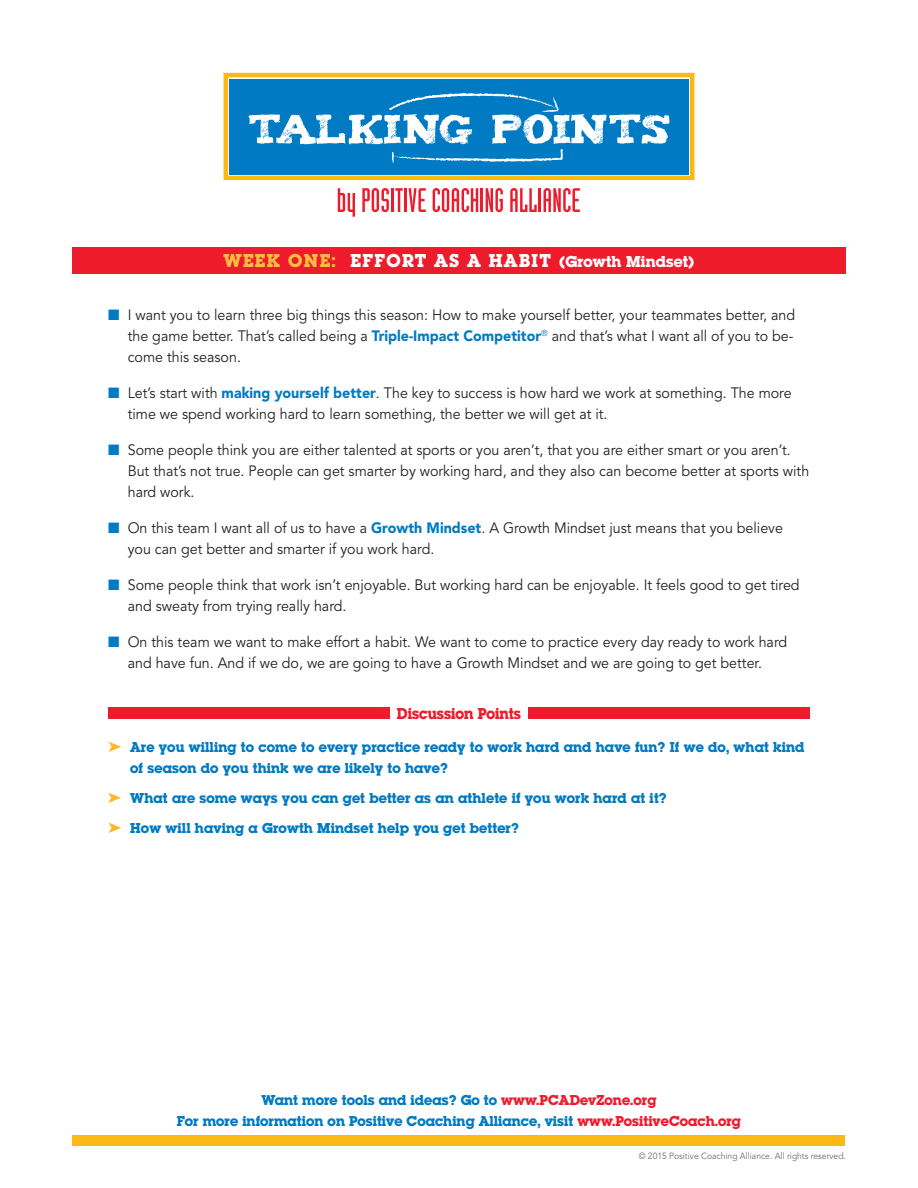
<style>
.page{position:relative;width:918px;height:1188px;background:#fff}
.page>*{position:absolute;margin:0;border:0;box-sizing:border-box;transform-origin:0 0}
.t1{font:16.5px "Lubalin Graph Bld";letter-spacing:.01em;color:#fff}
.t2{font:16.5px "Lubalin Graph Bld";color:#ee1b2c;scale:.95 1}
.t3{font:15px/21px "Avenir";color:#231f20;scale:.95 1}
.t4{font:15px/21px "Lubalin Graph Bld";letter-spacing:.01em;color:#007ac2}
.t5{font:9px "Avenir";color:#6c6d70;scale:.95 1}
.s1{font-size:19.5px;color:#febf41}
.s2{font-size:19.5px}
.s3{color:#007ac2}
.s4{font-weight:900;color:#007ac2}
.s5{color:#fcb828}
.s6{color:#ee1b2c}
</style>
<div class="page">
<div style="left:72px;top:248px;width:774px;height:26px;background:#ee1b2c"></div>
<div style="left:224px;top:73px;width:470px;height:107px;background:#fcb814"></div>
<svg style="left:228px;top:77px;width:462px;height:99px"></svg>
<div style="left:229px;top:79px;width:459px;height:95px;background:#007ac2"></div>
<svg style="left:338px;top:188px;width:17px;height:29px"></svg>
<svg style="left:362px;top:188px;width:27px;height:24px"></svg>
<hr style="left:391px;top:188px;width:3px;height:24px;background:#ee1b2c">
<svg style="left:395px;top:188px;width:8px;height:24px"></svg>
<hr style="left:404px;top:188px;width:3px;height:24px;background:#ee1b2c">
<svg style="left:409px;top:188px;width:17px;height:24px"></svg>
<svg style="left:433px;top:188px;width:45px;height:24px"></svg>
<hr style="left:481px;top:188px;width:2px;height:24px;background:#ee1b2c">
<svg style="left:486px;top:188px;width:17px;height:24px"></svg>
<svg style="left:510px;top:188px;width:27px;height:24px"></svg>
<hr style="left:539px;top:188px;width:2px;height:24px;background:#ee1b2c">
<svg style="left:544px;top:188px;width:36px;height:24px"></svg>
<svg style="left:249px;top:93px;width:420px;height:70px"></svg>
<div style="left:73px;top:1136px;width:772px;height:10px;background:#fcb814"></div>
<div style="left:108px;top:708px;width:281px;height:11px;background:#ee1b2c"></div>
<div style="left:529px;top:708px;width:281px;height:11px;background:#ee1b2c"></div>
<p class="t1" style="left:223px;top:251px;width:473px"><span class="s1">WEEK ONE:</span> <span class="s2">EFFORT AS A HABIT</span> (Growth Mindset)</p>
<p class="t3" style="left:128px;top:305px;width:704px;text-align:justify;text-indent:-20px"><span class="s3">■</span> I want you to learn three big things this season: How to make yourself better, your teammates better, and the game better. That’s called being a <span class="s4">Triple-Impact Competitor</span><sup>®</sup> and that’s what I want all of you to be&shy;come this season.</p>
<p class="t3" style="left:128px;top:383px;width:700px;text-indent:-20px"><span class="s3">■</span> Let’s start with <span class="s4">making yourself better</span>. The key to success is how hard we work at something. The more time we spend working hard to learn something, the better we will get at it.</p>
<p class="t3" style="left:128px;top:440px;width:719px;text-indent:-20px"><span class="s3">■</span> Some people think you are either talented at sports or you aren’t, that you are either smart or you aren’t.<br>But that’s not true. People can get smarter by working hard, and they also can become better at sports with hard work.</p>
<p class="t3" style="left:128px;top:518px;width:691px;text-indent:-20px"><span class="s3">■</span> On this team I want all of us to have a <span class="s4">Growth Mindset</span>. A Growth Mindset just means that you believe you can get better and smarter if you work hard.</p>
<p class="t3" style="left:128px;top:575px;width:709px;text-indent:-20px"><span class="s3">■</span> Some people think that work isn’t enjoyable. But working hard can be enjoyable. It feels good to get tired and sweaty from trying really hard.</p>
<p class="t3" style="left:108px;top:632px;width:716px;text-align:center"><span class="s3">■</span> On this team we want to make effort a habit. We want to come to practice every day ready to work hard and have fun. And if we do, we are going to have a Growth Mindset and we are going to get better.</p>
<p class="t2" style="left:397px;top:702px;width:132px">Discussion Points</p>
<p class="t4" style="left:130px;top:738px;width:676px;text-indent:-22px"><span class="s5">➤</span> Are you willing to come to every practice ready to work hard and have fun? If we do, what kind of season do you think we are likely to have?</p>
<p class="t4" style="left:108px;top:784px;width:560px;line-height:30px"><span class="s5">➤</span> What are some ways you can get better as an athlete if you work hard at it? <span class="s5">➤</span> How will having a Growth Mindset help you get better?</p>
<p class="t4" style="left:177px;top:1091px;width:566px;text-align:center">Want more tools and ideas? Go to <span class="s6">www.PCADevZone.org<br></span>For more information on Positive Coaching Alliance, visit <span class="s6">www.PositiveCoach.org</span></p>
<p class="t5" style="left:639px;top:1150px;width:220px">© 2015 Positive Coaching Alliance. All rights reserved.</p>
</div>
